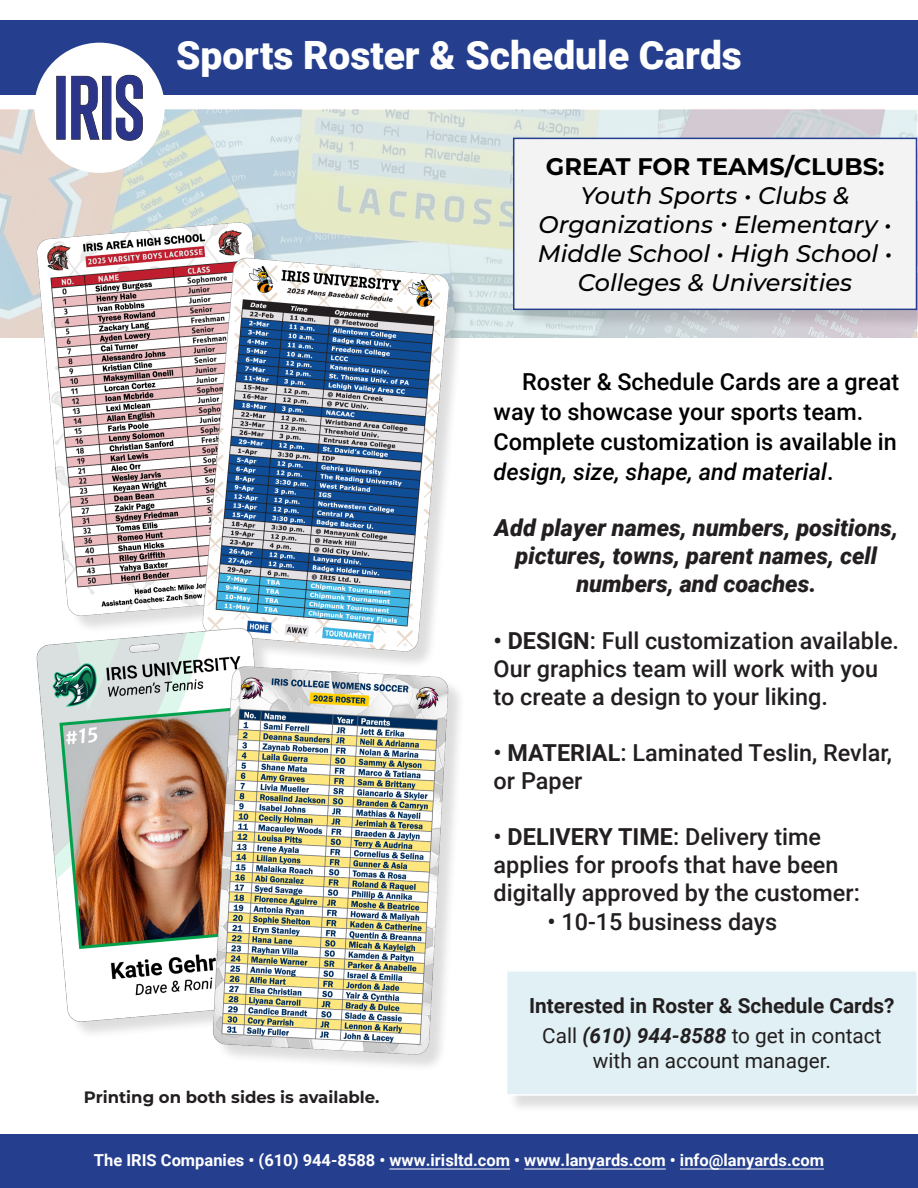
<style>
.page{position:relative;width:918px;height:1188px;background:#fff}
.page>*{position:absolute;margin:0;border:0;box-sizing:border-box;transform-origin:0 0}
.t1{font:900 39px "Roboto";color:#fff}
.t2{font:italic 500 24px/28.8px "Montserrat";color:#000;text-align:center}
.t3{font:700 24px "Montserrat";color:#000}
.t4{font:500 23.4px/28px "Roboto";color:#231f20}
.t5{font:500 23.4px/29.8px "Roboto";color:#000}
.t6{font:italic 900 23.4px/28px "Roboto";color:#231f20;text-align:center}
.t7{font:20.85px "Roboto";color:#231f20}
.t8{font:700 20.85px "Roboto";color:#231f20}
.t9{font:700 16.5px "Roboto";color:#fff}
.t10{font:700 16.5px "Montserrat";color:#231f20}
.s1{font-style:italic}
.s2{font-weight:700}
.s3{font-weight:700;font-style:italic}
</style>
<div class="page">
<img style="left:0;top:109px;width:917px;height:229px">
<div style="left:515px;top:140px;width:403px;height:189px;background:#231f20;opacity:.15"></div>
<div style="left:514px;top:138px;width:402px;height:171px;background:#f3f3f3"></div>
<div style="left:513px;top:138px;width:404px;height:172px;border:2px solid #253f8e"></div>
<div style="left:1px;top:21px;width:917px;height:74px;background:#253f8e"></div>
<div style="left:0;top:1134px;width:918px;height:54px;background:#253f8e"></div>
<div style="left:508px;top:972px;width:410px;height:141px;background:#231f20;opacity:.15"></div>
<div style="left:507px;top:971px;width:410px;height:124px;background:#e0f0f4"></div>
<div style="left:506px;top:970px;width:412px;height:126px;border:2px solid #fff"></div>
<div style="left:39px;top:225px;width:428px;height:848px;background:#231f20;opacity:.15"></div>
<img style="left:27px;top:206px;width:432px;height:864px">
<div style="left:34px;top:43px;width:131px;height:130px;background:#fff;border-radius:50%"></div>
<svg style="left:57px;top:75px;width:85px;height:65px"></svg>
<hr style="left:389px;top:1169px;width:121px;height:1px;background:#fff">
<hr style="left:524px;top:1169px;width:142px;height:1px;background:#fff">
<hr style="left:680px;top:1169px;width:144px;height:1px;background:#fff">
<p class="t1" style="left:176px;top:27px;width:567px">Sports Roster &amp; Schedule Cards</p>
<p class="t3" style="left:546px;top:150px;width:340px">GREAT FOR TEAMS/CLUBS:</p>
<p class="t2" style="left:538px;top:180px;width:356px">Youth Sports • Clubs &amp;<br>Organizations • Elementary •<br>Middle School • High School •<br>Colleges &amp; Universities</p>
<p class="t5" style="left:494px;top:366px;width:407px;text-indent:29px">Roster &amp; Schedule Cards are a great way to showcase your sports team.<br>Complete customization is available in <span class="s1">design, size, shape, and material</span>.</p>
<p class="t6" style="left:495px;top:513px;width:405px">Add player names, numbers, positions, pictures, towns, parent names, cell numbers, and coaches.</p>
<p class="t4" style="left:494px;top:625px;width:407px"><span class="s2">• DESIGN</span>: Full customization available.<br>Our graphics team will work with you to create a design to your liking.</p>
<p class="t4" style="left:494px;top:738px;width:400px">• <span class="s2">MATERIAL</span>: Laminated Teslin, Revlar, or Paper</p>
<p class="t4" style="left:494px;top:822px;width:368px">• <span class="s2">DELIVERY TIME</span>: Delivery time applies for proofs that have been digitally approved by the customer:</p>
<p class="t4" style="left:547px;top:906px;width:231px">• 10-15 business days</p>
<p class="t10" style="left:84px;top:1085px;width:297px">Printing on both sides is available.</p>
<p class="t8" style="left:529px;top:991px;width:367px">Interested in Roster &amp; Schedule Cards?</p>
<p class="t7" style="left:542px;top:1021px;width:341px">Call <span class="s3">(610) 944-8588</span> to get in contact</p>
<p class="t7" style="left:593px;top:1046px;width:240px">with an account manager.</p>
<p class="t9" style="left:94px;top:1149px;width:732px">The IRIS Companies • (610) 944-8588 • www.irisltd.com • www.lanyards.com • info@lanyards.com</p>
</div>
